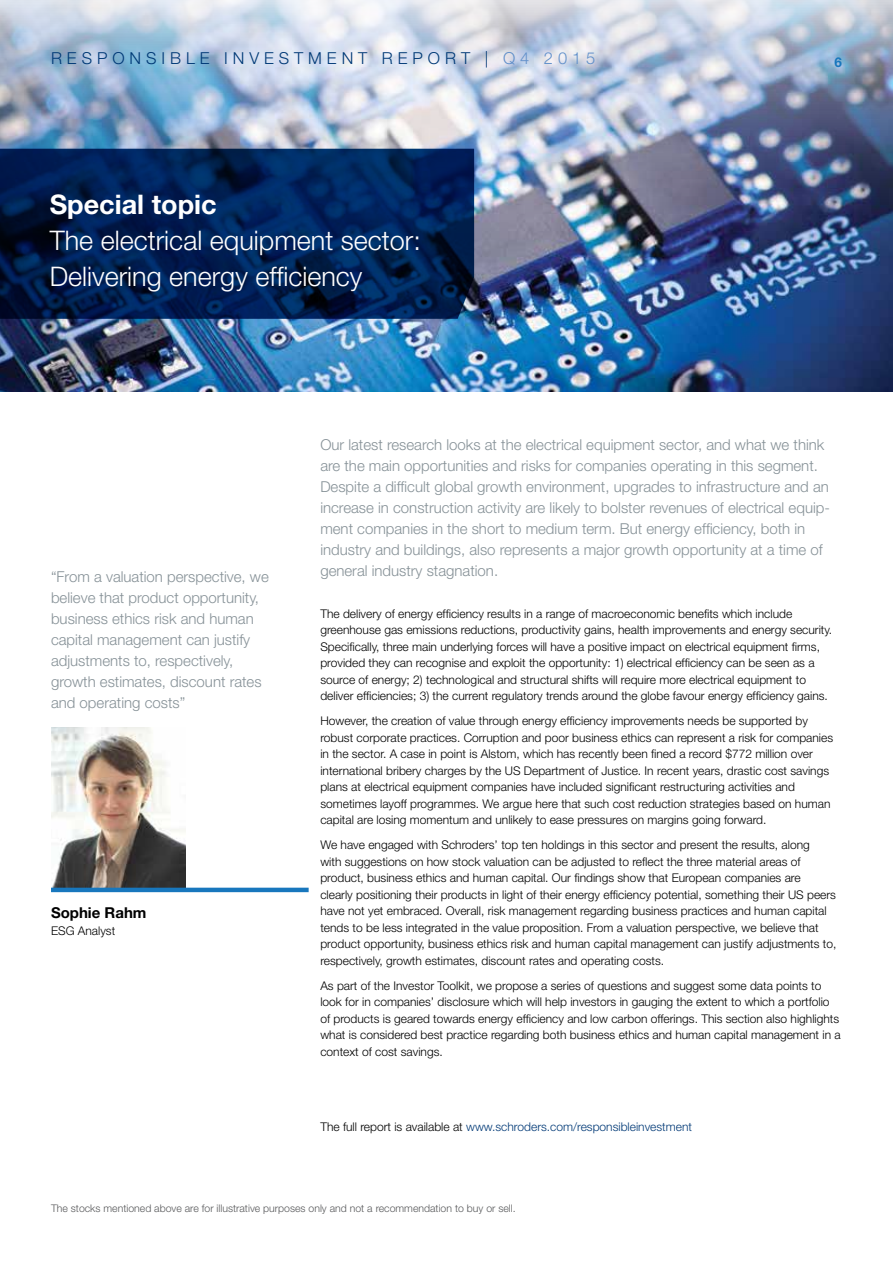
<style>
.page{position:relative;width:893px;height:1263px;background:#fff}
.page>*{position:absolute;margin:0;border:0;box-sizing:border-box;transform-origin:0 0}
.t1{font:300 27px/36px "Helvetica Neue";color:#fff}
.t2{font:700 27px "Helvetica Neue";color:#fff}
.t3{font:300 16.5px "Helvetica Neue";letter-spacing:.3em;color:#003976}
.t4{font:300 16.5px "Helvetica Neue";letter-spacing:.3em;color:#608fca}
.t5{font:300 15px/21px "Helvetica Neue";color:#869197}
.t6{font:700 15px "Helvetica Neue";color:#000}
.t7{font:700 13.5px "Helvetica Neue";color:#1877bd}
.t8{font:300 12px/16.5px "Helvetica Neue";color:#000}
.t9{font:300 12px "Helvetica Neue";color:#003976}
.t10{font:300 10.5px "Helvetica Neue";color:#58595b}
.s1{color:#003976}
.s2{color:#000}
</style>
<div class="page">
<img style="left:0;top:0;width:893px;height:391px">
<svg style="left:0;top:149px;width:474px;height:170px;background:#002052"></svg>
<img style="left:51px;top:727px;width:135px;height:161px">
<hr style="left:51px;top:888px;width:258px;height:4px;background:#1877bd">
<h2 class="t3" style="left:51px;top:48px;width:31px">R espo</h2>
<h2 class="t3" style="left:130px;top:48px;width:29px">n sib</h2>
<h2 class="t3" style="left:186px;top:48px;width:92px">le Invest</h2>
<h2 class="t3" style="left:308px;top:48px;width:105px">ment Repor</h2>
<h2 class="t4" style="left:461px;top:48px;width:136px"><span class="s1">T |</span> Q4 2015</h2>
<h1 class="t2" style="left:50px;top:187px;width:168px">Special topic</h1>
<h1 class="t1" style="left:50px;top:221px;width:373px">The electrical equipment sector:<br>Delivering energy efficiency</h1>
<p class="t7" style="left:834px;top:53px;width:9px">6</p>
<p class="t5" style="left:51px;top:565px;width:219px">“From a valuation perspective, we believe that product opportunity, business ethics risk and human capital management can justify adjustments to, respectively, growth estimates, discount rates and operating costs”</p>
<p class="t6" style="left:51px;top:903px;width:97px">Sophie Rahm</p>
<p class="t8" style="left:51px;top:922px;width:66px">ESG Analyst</p>
<p class="t5" style="left:320px;top:434px;width:511px">Our latest research looks at the electrical equipment sector, and what we think are the main opportunities and risks for companies operating in this segment.<br>Despite a difficult global growth environment, upgrades to infrastructure and an increase in construction activity are likely to bolster revenues of electrical equip&shy;ment companies in the short to medium term. But energy efficiency, both in industry and buildings, also represents a major growth opportunity at a time of general industry stagnation.</p>
<p class="t8" style="left:320px;top:605px;width:513px">The delivery of energy efficiency results in a range of macroeconomic benefits which include greenhouse gas emissions reductions, productivity gains, health improvements and energy security.<br>Specifically, three main underlying forces will have a positive impact on electrical equipment firms, provided they can recognise and exploit the opportunity: 1) electrical efficiency can be seen as a source of energy; 2) technological and structural shifts will require more electrical equipment to deliver efficiencies; 3) the current regulatory trends around the globe favour energy efficiency gains.</p>
<p class="t8" style="left:320px;top:712px;width:514px">However, the creation of value through energy efficiency improvements needs be supported by robust corporate practices. Corruption and poor business ethics can represent a risk for companies in the sector. A case in point is Alstom, which has recently been fined a record $772 million over international bribery charges by the US Department of Justice. In recent years, drastic cost savings plans at electrical equipment companies have included significant restructuring activities and sometimes layoff programmes. We argue here that such cost reduction strategies based on human capital are losing momentum and unlikely to ease pressures on margins going forward.</p>
<p class="t8" style="left:320px;top:837px;width:518px">We have engaged with Schroders’ top ten holdings in this sector and present the results, along<br>with suggestions on how stock valuation can be adjusted to reflect the three material areas of product, business ethics and human capital. Our findings show that European companies are<br>clearly positioning their products in light of their energy efficiency potential, something their US peers have not yet embraced. Overall, risk management regarding business practices and human capital tends to be less integrated in the value proposition. From a valuation perspective, we believe that product opportunity, business ethics risk and human capital management can justify adjustments to, respectively, growth estimates, discount rates and operating costs.</p>
<p class="t8" style="left:320px;top:977px;width:522px">As part of the Investor Toolkit, we propose a series of questions and suggest some data points to look for in companies’ disclosure which will help investors in gauging the extent to which a portfolio of products is geared towards energy efficiency and low carbon offerings. This section also highlights what is considered best practice regarding both business ethics and human capital management in a context of cost savings.</p>
<p class="t9" style="left:320px;top:1119px;width:373px"><span class="s2">The full report is available at</span> www.schroders.com/responsibleinvestment</p>
<p class="t10" style="left:51px;top:1202px;width:466px">The stocks mentioned above are for illustrative purposes only and not a recommendation to buy or sell.</p>
</div>
